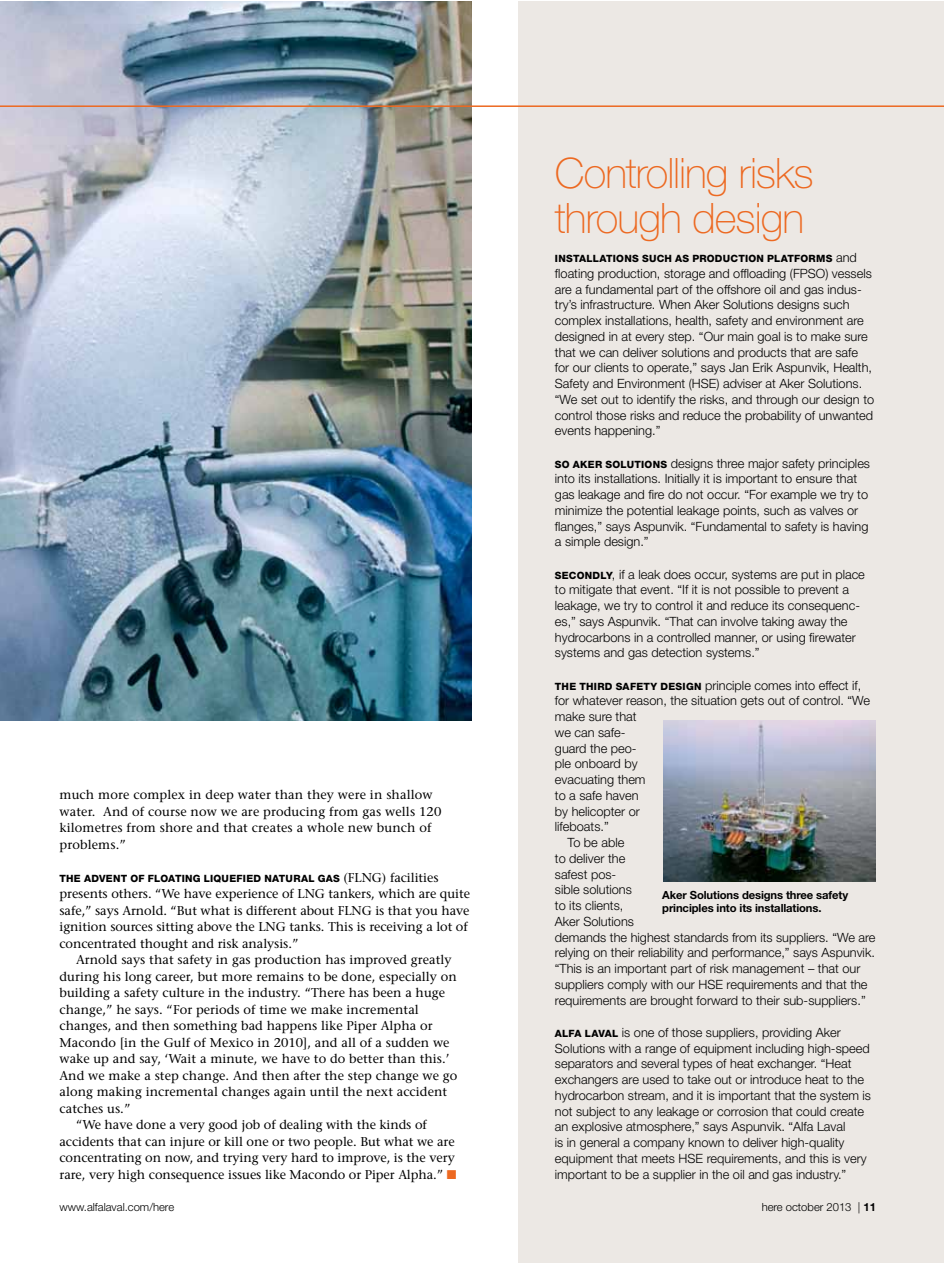
<style>
.page{position:relative;width:944px;height:1263px;background:#fff}
.page>*{position:absolute;margin:0;border:0;box-sizing:border-box;transform-origin:0 0}
.t1{font:100 42px/45px "Helvetica Neue LT Std";letter-spacing:-.025em;color:#ed6921}
.t2{font:300 12.75px/15.8px "Helvetica Neue LT Std";color:#000}
.t3{font:12.75px/16.5px "Stone Serif";letter-spacing:.005em;color:#000}
.t4{font:700 11.25px/12.8px "Helvetica Neue LT Std";letter-spacing:-.01em;color:#000}
.t5{font:300 11.25px "Helvetica Neue LT Std";color:#000}
.t6{font:800 10.05px "Helvetica Neue LT Std";letter-spacing:.025em;color:#000}
.s1{font-family:"Stone Serif";font-weight:400;font-size:12.75px}
.s2{color:#ed6921}
.s3{font-weight:300;font-size:12.75px}
.s4{font-weight:800;font-size:10.05px}
.s5{font-weight:700}
</style>
<div class="page">
<div style="left:519px;top:1px;width:425px;height:1262px;background:#ece8e4"></div>
<img style="left:0;top:1px;width:472px;height:720px">
<hr style="left:0;top:105px;width:944px;height:2px;background:#ed6921">
<img style="left:663px;top:721px;width:213px;height:160px">
<p class="t3" style="left:60px;top:787px;width:383px">much more complex in deep water than they were in shallow water. And of course now we are producing from gas wells 120 kilometres from shore and that creates a whole new bunch of problems.”</p>
<p class="t6" style="left:60px;top:872px;width:381px">THE ADVENT OF FLOATING LIQUEFIED NATURAL GAS <span class="s1">(FLNG) facilities</span></p>
<p class="t3" style="left:60px;top:886px;width:412px">presents others. “We have experience of LNG tankers, which are quite safe,” says Arnold. “But what is different about FLNG is that you have ignition sources sitting above the LNG tanks. This is receiving a lot of concentrated thought and risk analysis.”</p>
<p class="t3" style="left:76px;top:952px;width:377px">Arnold says that safety in gas production has improved greatly</p>
<p class="t3" style="left:60px;top:968px;width:399px">during his long career, but more remains to be done, especially on</p>
<p class="t3" style="left:60px;top:985px;width:387px">building a safety culture in the industry. “There has been a huge</p>
<p class="t3" style="left:60px;top:1001px;width:361px">change,” he says. “For periods of time we make incremental</p>
<p class="t3" style="left:60px;top:1018px;width:375px">changes, and then something bad happens like Piper Alpha or</p>
<p class="t3" style="left:60px;top:1034px;width:392px">Macondo [in the Gulf of Mexico in 2010], and all of a sudden we</p>
<p class="t3" style="left:60px;top:1051px;width:391px">wake up and say, ‘Wait a minute, we have to do better than this.’</p>
<p class="t3" style="left:60px;top:1067px;width:399px">And we make a step change. And then after the step change we go</p>
<p class="t3" style="left:60px;top:1084px;width:389px">along making incremental changes again until the next accident</p>
<p class="t3" style="left:60px;top:1100px;width:72px">catches us.”</p>
<p class="t3" style="left:76px;top:1117px;width:352px">“We have done a very good job of dealing with the kinds of</p>
<p class="t3" style="left:60px;top:1133px;width:397px">accidents that can injure or kill one or two people. But what we are</p>
<p class="t3" style="left:60px;top:1150px;width:397px">concentrating on now, and trying very hard to improve, is the very</p>
<p class="t3" style="left:60px;top:1166px;width:398px">rare, very high consequence issues like Macondo or Piper Alpha.” <span class="s2">■</span></p>
<h1 class="t1" style="left:555px;top:151px;width:260px">Controlling risks through design</h1>
<p class="t6" style="left:555px;top:253px;width:303px">INSTALLATIONS SUCH AS PRODUCTION PLATFORMS <span class="s3">and</span></p>
<p class="t2" style="left:555px;top:265px;width:321px">floating production, storage and offloading (FPSO) vessels are a fundamental part of the offshore oil and gas indus&shy;try’s infrastructure. When Aker Solutions designs such complex installations, health, safety and environment are designed in at every step. “Our main goal is to make sure that we can deliver solutions and products that are safe for our clients to operate,” says Jan Erik Aspunvik, Health, Safety and Environment (HSE) adviser at Aker Solutions. “We set out to identify the risks, and through our design to control those risks and reduce the probability of unwanted events happening.”</p>
<p class="t2" style="left:555px;top:455px;width:317px"><span class="s4">SO AKER SOLUTIONS</span> designs three major safety principles into its installations. Initially it is important to ensure that gas leakage and fire do not occur. “For example we try to minimize the potential leakage points, such as valves or flanges,” says Aspunvik. “Fundamental to safety is having a simple design.”</p>
<p class="t2" style="left:555px;top:566px;width:312px"><span class="s4">SECONDLY</span>, if a leak does occur, systems are put in place to mitigate that event. “If it is not possible to prevent a leakage, we try to control it and reduce its consequenc&shy;es,” says Aspunvik. “That can involve taking away the hydrocarbons in a controlled manner, or using firewater systems and gas detection systems.”</p>
<p class="t2" style="left:555px;top:677px;width:308px"><span class="s4">THE THIRD SAFETY DESIGN</span> principle comes into effect if,</p>
<p class="t2" style="left:555px;top:693px;width:317px">for whatever reason, the situation gets out of control. “We</p>
<p class="t2" style="left:555px;top:708px;width:83px">make sure that</p>
<p class="t2" style="left:555px;top:724px;width:72px">we can safe-</p>
<p class="t2" style="left:555px;top:740px;width:83px">guard the peo-</p>
<p class="t2" style="left:555px;top:756px;width:84px">ple onboard by</p>
<p class="t2" style="left:555px;top:771px;width:92px">evacuating them</p>
<p class="t2" style="left:555px;top:787px;width:85px">to a safe haven</p>
<p class="t2" style="left:555px;top:803px;width:87px">by helicopter or</p>
<p class="t2" style="left:555px;top:819px;width:55px">lifeboats.”</p>
<p class="t2" style="left:568px;top:834px;width:58px">To be able</p>
<p class="t2" style="left:555px;top:850px;width:72px">to deliver the</p>
<p class="t2" style="left:555px;top:866px;width:63px">safest pos-</p>
<p class="t2" style="left:555px;top:882px;width:78px">sible solutions</p>
<p class="t2" style="left:555px;top:897px;width:70px">to its clients,</p>
<p class="t2" style="left:555px;top:913px;width:81px">Aker Solutions</p>
<p class="t2" style="left:555px;top:929px;width:322px">demands the highest standards from its suppliers. “We are</p>
<p class="t2" style="left:555px;top:945px;width:321px">relying on their reliability and performance,” says Aspunvik.</p>
<p class="t2" style="left:555px;top:960px;width:307px">“This is an important part of risk management – that our</p>
<p class="t2" style="left:555px;top:976px;width:314px">suppliers comply with our HSE requirements and that the</p>
<p class="t2" style="left:555px;top:992px;width:312px">requirements are brought forward to their sub-suppliers.”</p>
<p class="t2" style="left:555px;top:1024px;width:318px"><span class="s4">ALFA LAVAL</span> is one of those suppliers, providing Aker Solutions with a range of equipment including high-speed separators and several types of heat exchanger. “Heat exchangers are used to take out or introduce heat to the hydrocarbon stream, and it is important that the system is not subject to any leakage or corrosion that could create an explosive atmosphere,” says Aspunvik. “Alfa Laval<br>is in general a company known to deliver high-quality equipment that meets HSE requirements, and this is very important to be a supplier in the oil and gas industry.”</p>
<p class="t4" style="left:662px;top:888px;width:187px">Aker Solutions designs three safety principles into its installations.</p>
<p class="t5" style="left:60px;top:1200px;width:116px">www.alfalaval.com/here</p>
<p class="t5" style="left:762px;top:1200px;width:116px">here october 2013 | <span class="s5">11</span></p>
</div>
